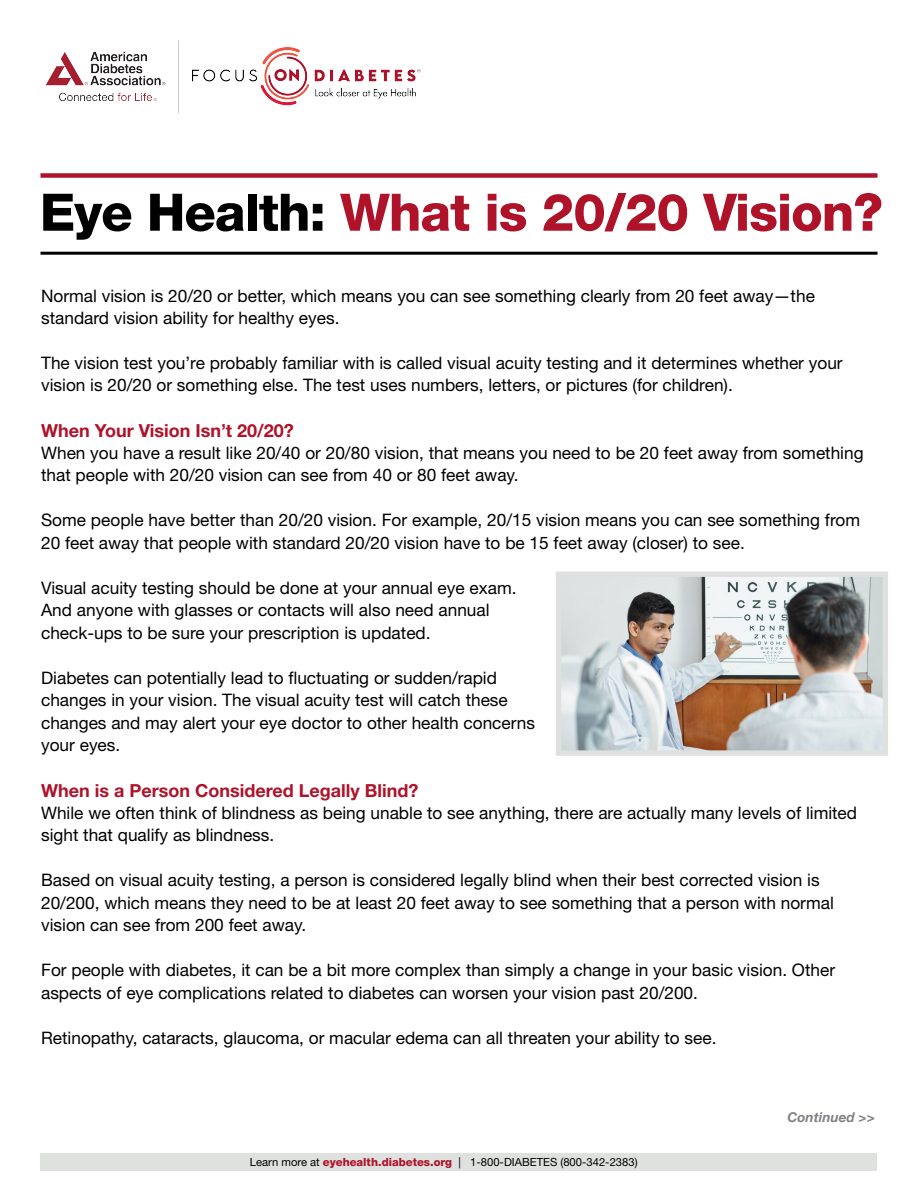
<style>
.page{position:relative;width:918px;height:1188px;background:#fff}
.page>*{position:absolute;margin:0;border:0;box-sizing:border-box;transform-origin:0 0}
.t1{font:800 51.75px "Helvetica Neue LT Pro";letter-spacing:-.02em;color:#ae132a}
.t2{font:700 18px "Helvetica Neue LT Pro";color:#ae132a}
.t3{font:17.25px/22.5px "Helvetica Neue LT Pro";color:#000}
.t4{font:italic 700 13.5px "Helvetica Neue";color:#808285}
.t5{font:11.25px "Helvetica Neue LT Pro";color:#000}
.s1{color:#000}
.s2{font-weight:800;color:#ae132a}
</style>
<div class="page">
<div style="left:40px;top:173px;width:838px;height:5px;background:#ae132a"></div>
<div style="left:40px;top:1154px;width:838px;height:18px;background:#dfe1df"></div>
<hr style="left:40px;top:252px;width:838px;height:3px;background:#000">
<img style="left:562px;top:577px;width:320px;height:173px">
<div style="left:556px;top:571px;width:332px;height:185px;border:5px solid #dfe1df"></div>
<img style="left:46px;top:40px;width:375px;height:73px">
<h1 class="t1" style="left:40px;top:182px;width:845px"><span class="s1">Eye Health:</span> What is 20/20 Vision?</h1>
<p class="t3" style="left:41px;top:284px;width:775px">Normal vision is 20/20 or better, which means you can see something clearly from 20 feet away—the standard vision ability for healthy eyes.</p>
<p class="t3" style="left:41px;top:351px;width:803px">The vision test you’re probably familiar with is called visual acuity testing and it determines whether your vision is 20/20 or something else. The test uses numbers, letters, or pictures (for children).</p>
<p class="t2" style="left:41px;top:419px;width:254px">When Your Vision Isn’t 20/20?</p>
<p class="t3" style="left:41px;top:441px;width:824px">When you have a result like 20/40 or 20/80 vision, that means you need to be 20 feet away from something that people with 20/20 vision can see from 40 or 80 feet away.</p>
<p class="t3" style="left:41px;top:509px;width:820px">Some people have better than 20/20 vision. For example, 20/15 vision means you can see something from<br>20 feet away that people with standard 20/20 vision have to be 15 feet away (closer) to see.</p>
<p class="t3" style="left:41px;top:576px;width:477px">Visual acuity testing should be done at your annual eye exam.<br>And anyone with glasses or contacts will also need annual check-ups to be sure your prescription is updated.</p>
<p class="t3" style="left:41px;top:666px;width:495px">Diabetes can potentially lead to fluctuating or sudden/rapid changes in your vision. The visual acuity test will catch these changes and may alert your eye doctor to other health concerns your eyes.</p>
<p class="t2" style="left:41px;top:779px;width:379px">When is a Person Considered Legally Blind?</p>
<p class="t3" style="left:41px;top:801px;width:818px">While we often think of blindness as being unable to see anything, there are actually many levels of limited sight that qualify as blindness.</p>
<p class="t3" style="left:41px;top:869px;width:794px">Based on visual acuity testing, a person is considered legally blind when their best corrected vision is<br>20/200, which means they need to be at least 20 feet away to see something that a person with normal vision can see from 200 feet away.</p>
<p class="t3" style="left:41px;top:959px;width:796px">For people with diabetes, it can be a bit more complex than simply a change in your basic vision. Other aspects of eye complications related to diabetes can worsen your vision past 20/200.</p>
<p class="t3" style="left:41px;top:1026px;width:677px">Retinopathy, cataracts, glaucoma, or macular edema can all threaten your ability to see.</p>
<p class="t5" style="left:250px;top:1155px;width:389px">Learn more at <span class="s2">eyehealth.diabetes.org</span> | 1-800-DIABETES (800-342-2383)</p>
<p class="t4" style="left:788px;top:1106px;width:89px">Continued &gt;&gt;</p>
</div>
